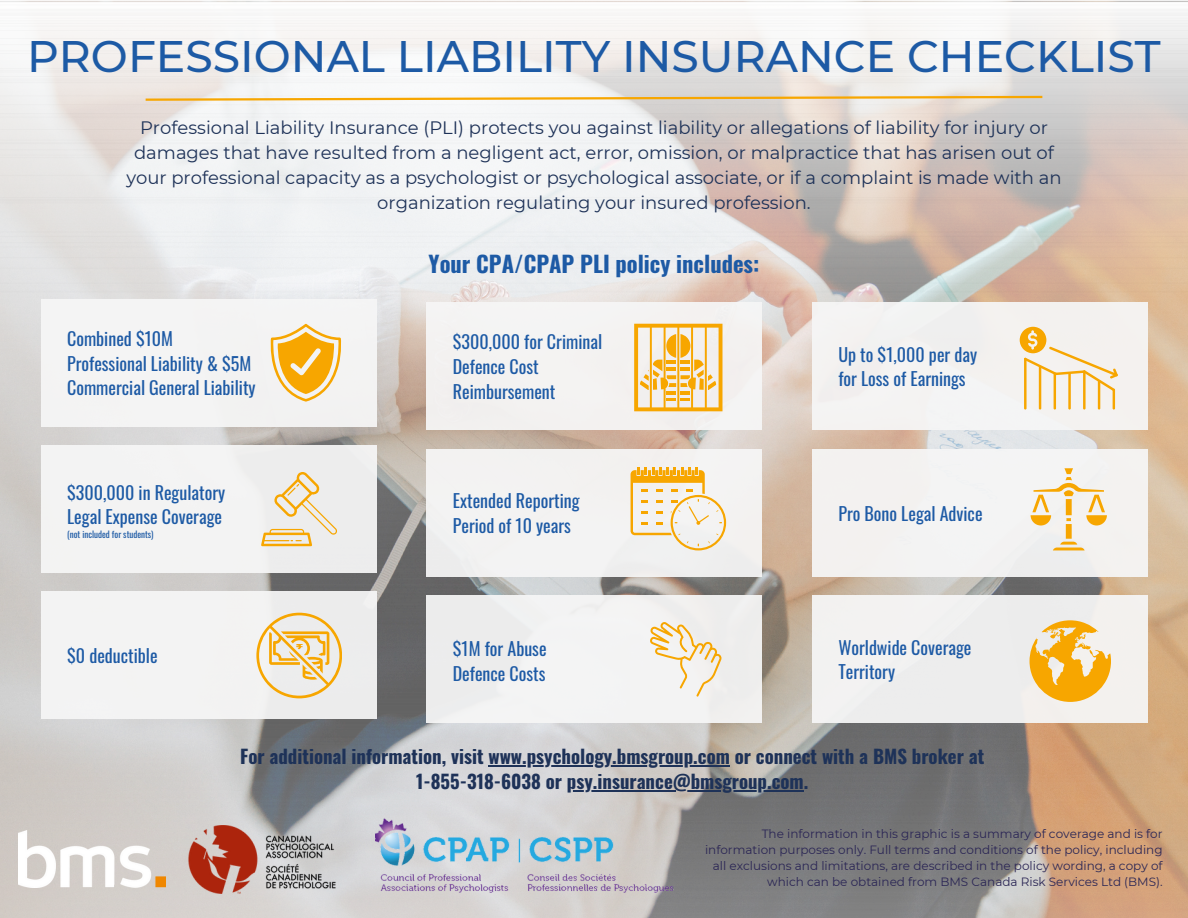
<style>
.page{position:relative;width:1188px;height:918px;background:#fff}
.page>*{position:absolute;margin:0;border:0;box-sizing:border-box;transform-origin:0 0}
.t1{font:500 44.1px "Montserrat";color:#1d5aa5}
.t2{font:700 22.5px "Oswald";color:#1d5aa5}
.t3{font:700 18.75px "Oswald";color:#1e3258}
.t4{font:18px/24.8px "Montserrat";color:#1e3258;text-align:center}
.t5{font:18px/24.8px "Oswald";color:#1d5aa5}
.t6{font:12px/16px "Montserrat";color:#2b2655;text-align:right}
.t7{font:9px "Oswald";color:#1d5aa5}
</style>
<div class="page">
<img style="left:0;top:0;width:1188px;height:918px">
<svg style="left:143px;top:95px;width:902px;height:7px"></svg>
<img style="left:18px;top:831px;width:147px;height:57px">
<div style="left:41px;top:445px;width:335px;height:128px;background:#f6f6f6"></div>
<svg style="left:261px;top:472px;width:76px;height:74px"></svg>
<div style="left:41px;top:592px;width:335px;height:127px;background:#f6f6f6"></div>
<svg style="left:256px;top:613px;width:86px;height:85px"></svg>
<div style="left:41px;top:299px;width:335px;height:127px;background:#f6f6f6"></div>
<svg style="left:270px;top:324px;width:72px;height:77px"></svg>
<div style="left:427px;top:449px;width:335px;height:127px;background:#f6f6f6"></div>
<div style="left:427px;top:595px;width:335px;height:128px;background:#f6f6f6"></div>
<div style="left:427px;top:303px;width:335px;height:127px;background:#f6f6f6"></div>
<svg style="left:634px;top:324px;width:88px;height:87px"></svg>
<div style="left:812px;top:449px;width:335px;height:127px;background:#f6f6f6"></div>
<div style="left:812px;top:595px;width:335px;height:128px;background:#f1f1ee"></div>
<div style="left:812px;top:303px;width:335px;height:127px;background:#f6f6f6"></div>
<svg style="left:1030px;top:620px;width:81px;height:82px"></svg>
<svg style="left:631px;top:468px;width:95px;height:82px"></svg>
<svg style="left:1020px;top:327px;width:98px;height:64px"></svg>
<hr style="left:1024px;top:358px;width:3px;height:52px;background:#f7a600">
<hr style="left:1039px;top:366px;width:2px;height:44px;background:#f7a600">
<hr style="left:1054px;top:373px;width:2px;height:37px;background:#f7a600">
<hr style="left:1068px;top:372px;width:3px;height:38px;background:#f7a600">
<hr style="left:1083px;top:370px;width:3px;height:40px;background:#f7a600">
<hr style="left:1098px;top:380px;width:2px;height:30px;background:#f7a600">
<hr style="left:1113px;top:389px;width:2px;height:21px;background:#f7a600">
<svg style="left:1031px;top:468px;width:76px;height:82px"></svg>
<img style="left:187px;top:825px;width:173px;height:69px">
<img style="left:376px;top:817px;width:298px;height:76px">
<svg style="left:650px;top:622px;width:72px;height:75px"></svg>
<hr style="left:489px;top:765px;width:241px;height:1px;background:#1e3258">
<hr style="left:567px;top:791px;width:237px;height:1px;background:#1e3258">
<h2 class="t1" style="left:27px;top:30px;width:1135px">PROFESSIONAL LIABILITY INSURANCE CHECKLIST</h2>
<p class="t4" style="left:126px;top:116px;width:937px">Professional Liability Insurance (PLI) protects you against liability or allegations of liability for injury or damages that have resulted from a negligent act, error, omission, or malpractice that has arisen out of your professional capacity as a psychologist or psychological associate, or if a complaint is made with an organization regulating your insured profession.</p>
<h4 class="t5" style="left:67px;top:325px;width:190px">Combined $10M<br>Professional Liability &amp; $5M<br>Commercial General Liability</h4>
<p class="t5" style="left:67px;top:479px;width:160px">$300,000 in Regulatory<br>Legal Expense Coverage</p>
<p class="t7" style="left:67px;top:527px;width:88px">(not included for students)</p>
<p class="t5" style="left:67px;top:643px;width:92px">$0 deductible</p>
<p class="t2" style="left:429px;top:246px;width:332px">Your CPA/CPAP PLI policy includes:</p>
<p class="t5" style="left:453px;top:329px;width:151px">$300,000 for Criminal<br>Defence Cost<br>Reimbursement</p>
<p class="t5" style="left:453px;top:488px;width:128px">Extended Reporting<br>Period of 10 years</p>
<p class="t5" style="left:453px;top:636px;width:95px">$1M for Abuse<br>Defence Costs</p>
<p class="t5" style="left:838px;top:341px;width:140px">Up to $1,000 per day for Loss of Earnings</p>
<p class="t5" style="left:838px;top:500px;width:146px">Pro Bono Legal Advice</p>
<p class="t5" style="left:838px;top:634px;width:135px">Worldwide Coverage<br>Territory</p>
<p class="t3" style="left:240px;top:741px;width:746px">For additional information, visit www.psychology.bmsgroup.com or connect with a BMS broker at</p>
<p class="t3" style="left:416px;top:767px;width:394px">1-855-318-6038 or psy.insurance@bmsgroup.com.</p>
<p class="t6" style="left:705px;top:826px;width:459px">The information in this graphic is a summary of coverage and is for information purposes only. Full terms and conditions of the policy, including all exclusions and limitations, are described in the policy wording, a copy of which can be obtained from BMS Canada Risk Services Ltd (BMS).</p>
</div>
